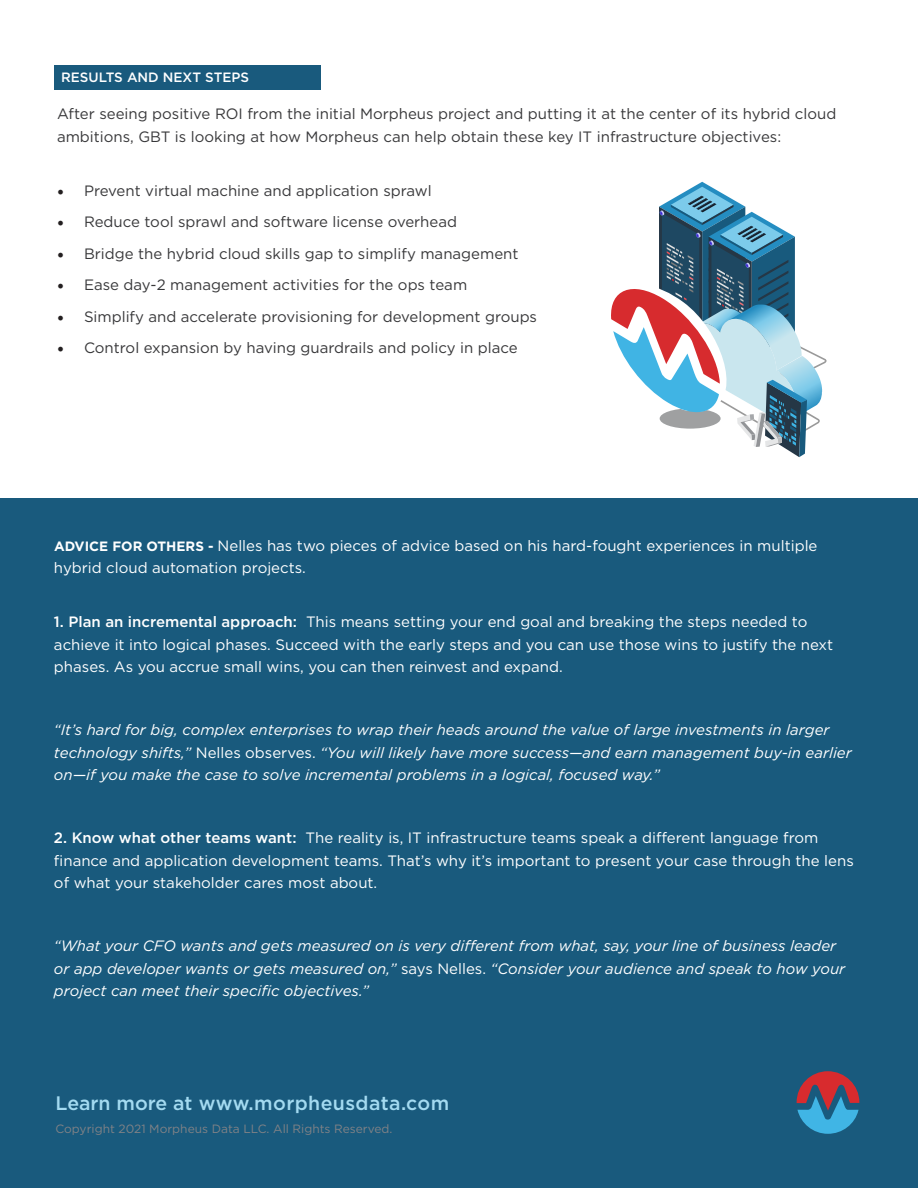
<style>
.page{position:relative;width:918px;height:1188px;background:#fff}
.page>*{position:absolute;margin:0;border:0;box-sizing:border-box;transform-origin:0 0}
.t1{font:500 19.5px "Gotham";letter-spacing:.015em;color:#a4dbf1}
.t2{font:15px/22.5px "Gotham";color:#fff}
.t3{font:italic 15px/22.5px "Gotham";color:#fff}
.t4{font:15px/22.5px "Gotham";color:#38383a}
.t5{font:500 13.5px "Gotham";color:#fff}
.t6{font:12px "Gotham";color:#818286}
.s1{font-family:"Minion Pro";font-size:18px;color:#231f20}
.s2{font-weight:700;font-size:13.5px}
.s3{font-weight:500}
.s4{font-style:normal}
</style>
<div class="page">
<div style="left:0;top:499px;width:918px;height:689px;background:#195a7d"></div>
<svg style="left:797px;top:1071px;width:62px;height:63px"></svg>
<div style="left:54px;top:66px;width:267px;height:24px;background:#195a7d"></div>
<svg style="left:611px;top:182px;width:216px;height:275px"></svg>
<p class="t5" style="left:61px;top:69px;width:190px">RESULTS AND NEXT STEPS</p>
<p class="t4" style="left:57px;top:102px;width:781px">After seeing positive ROI from the initial Morpheus project and putting it at the center of its hybrid cloud ambitions, GBT is looking at how Morpheus can help obtain these key IT infrastructure objectives:</p>
<p class="t4" style="left:57px;top:179px;width:376px"><span class="s1">•</span> Prevent virtual machine and application sprawl</p>
<p class="t4" style="left:57px;top:210px;width:402px"><span class="s1">•</span> Reduce tool sprawl and software license overhead</p>
<p class="t4" style="left:57px;top:242px;width:463px"><span class="s1">•</span> Bridge the hybrid cloud skills gap to simplify management</p>
<p class="t4" style="left:57px;top:273px;width:412px"><span class="s1">•</span> Ease day-2 management activities for the ops team</p>
<p class="t4" style="left:57px;top:305px;width:482px"><span class="s1">•</span> Simplify and accelerate provisioning for development groups</p>
<p class="t4" style="left:57px;top:336px;width:462px"><span class="s1">•</span> Control expansion by having guardrails and policy in place</p>
<p class="t2" style="left:54px;top:534px;width:765px"><span class="s2">ADVICE FOR OTHERS -</span> Nelles has two pieces of advice based on his hard-fought experiences in multiple hybrid cloud automation projects.</p>
<p class="t2" style="left:54px;top:610px;width:781px"><span class="s3">1. Plan an incremental approach:</span> This means setting your end goal and breaking the steps needed to achieve it into logical phases. Succeed with the early steps and you can use those wins to justify the next phases. As you accrue small wins, you can then reinvest and expand.</p>
<p class="t3" style="left:54px;top:718px;width:799px">“It’s hard for big, complex enterprises to wrap their heads around the value of large investments in larger technology shifts,” <span class="s4">Nelles observes.</span> “You will likely have more success—and earn management buy-in earlier on—if you make the case to solve incremental problems in a logical, focused way.”</p>
<p class="t2" style="left:54px;top:826px;width:801px"><span class="s3">2. Know what other teams want:</span> The reality is, IT infrastructure teams speak a different language from finance and application development teams. That’s why it’s important to present your case through the lens of what your stakeholder cares most about.</p>
<p class="t3" style="left:54px;top:934px;width:793px">“What your CFO wants and gets measured on is very different from what, say, your line of business leader or app developer wants or gets measured on,” <span class="s4">says Nelles.</span> “Consider your audience and speak to how your project can meet their specific objectives.”</p>
<h1 class="t1" style="left:56px;top:1091px;width:395px">Learn more at www.morpheusdata.com</h1>
<p class="t6" style="left:56px;top:1121px;width:339px">Copyright 2021 Morpheus Data LLC. All Rights Reserved.</p>
</div>
